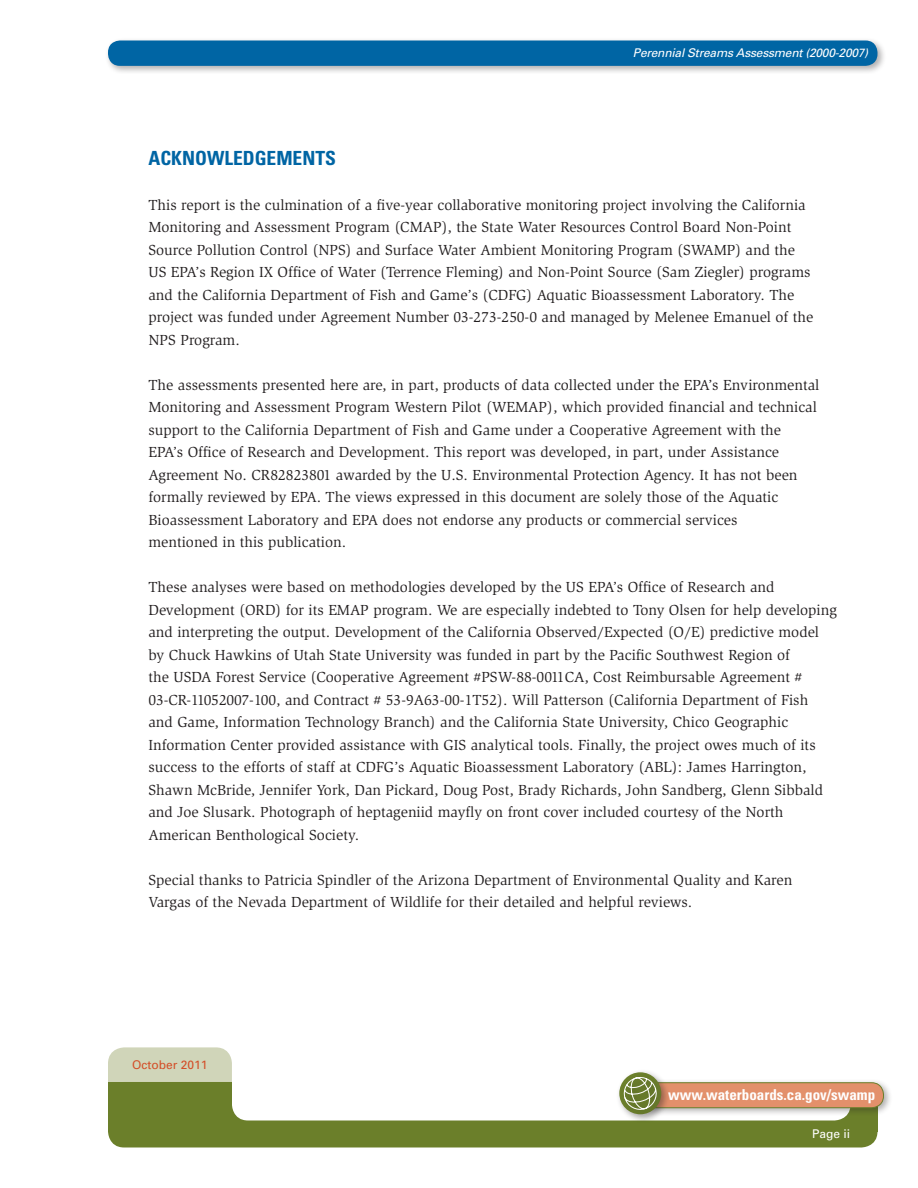
<style>
.page{position:relative;width:918px;height:1188px;background:#fff}
.page>*{position:absolute;margin:0;border:0;box-sizing:border-box;transform-origin:0 0}
.t1{font:700 condensed 19.5px "Univers";color:#0065a4}
.t2{font:15px/22.5px "Slimbach";color:#231f20}
.t3{font:700 condensed 15px "Univers";color:#fff}
.t4{font:italic 12px "Univers";letter-spacing:-.02em;color:#fff}
.t5{font:12px "Univers";color:#d34f29}
.t6{font:12px "Univers";color:#fff}
</style>
<div class="page">
<div style="left:108px;top:1047px;width:124px;height:54px;background:#d0d5b9;border-radius:16px"></div>
<div style="left:105px;top:37px;width:781px;height:37px;background:#231f20;opacity:.35"></div>
<div style="left:108px;top:41px;width:770px;height:25px;background:#0065a4;border-radius:12px"></div>
<div style="left:108px;top:1082px;width:770px;height:65px;background:#6b7f2a;border-radius:16px"></div>
<div style="left:232px;top:1042px;width:618px;height:78px;background:#fff;border-radius:16px"></div>
<div style="left:108px;top:1082px;width:124px;height:41px;background:#6b7f2a"></div>
<div style="left:637px;top:1079px;width:255px;height:38px;background:#231f20;opacity:.35"></div>
<div style="left:641px;top:1083px;width:243px;height:25px;background:#e3906b;border-radius:12px"></div>
<div style="left:640px;top:1082px;width:244px;height:26px;border:1px solid #6b7f2a;border-radius:12px"></div>
<div style="left:616px;top:1069px;width:54px;height:54px;background:#231f20;opacity:.35"></div>
<div style="left:619px;top:1073px;width:49px;height:48px;background:#231f20;opacity:.35"></div>
<svg style="left:624px;top:1076px;width:33px;height:34px"></svg>
<p class="t4" style="left:633px;top:46px;width:237px">Perennial Streams Assessment (2000-2007)</p>
<h2 class="t1" style="left:148px;top:146px;width:189px">ACKNOWLEDGEMENTS</h2>
<p class="t2" style="left:148px;top:194px;width:666px">This report is the culmination of a five-year collaborative monitoring project involving the California Monitoring and Assessment Program (CMAP), the State Water Resources Control Board Non-Point Source Pollution Control (NPS) and Surface Water Ambient Monitoring Program (SWAMP) and the US EPA’s Region IX Office of Water (Terrence Fleming) and Non-Point Source (Sam Ziegler) programs and the California Department of Fish and Game’s (CDFG) Aquatic Bioassessment Laboratory. The project was funded under Agreement Number 03-273-250-0 and managed by Melenee Emanuel of the NPS Program.</p>
<p class="t2" style="left:148px;top:374px;width:672px">The assessments presented here are, in part, products of data collected under the EPA’s Environmental Monitoring and Assessment Program Western Pilot (WEMAP), which provided financial and technical support to the California Department of Fish and Game under a Cooperative Agreement with the EPA’s Office of Research and Development. This report was developed, in part, under Assistance Agreement No. CR82823801 awarded by the U.S. Environmental Protection Agency. It has not been formally reviewed by EPA. The views expressed in this document are solely those of the Aquatic Bioassessment Laboratory and EPA does not endorse any products or commercial services<br>mentioned in this publication.</p>
<p class="t2" style="left:148px;top:576px;width:690px">These analyses were based on methodologies developed by the US EPA’s Office of Research and Development (ORD) for its EMAP program. We are especially indebted to Tony Olsen for help developing and interpreting the output. Development of the California Observed/Expected (O/E) predictive model by Chuck Hawkins of Utah State University was funded in part by the Pacific Southwest Region of<br>the USDA Forest Service (Cooperative Agreement #PSW-88-0011CA, Cost Reimbursable Agreement # 03-CR-11052007-100, and Contract # 53-9A63-00-1T52). Will Patterson (California Department of Fish<br>and Game, Information Technology Branch) and the California State University, Chico Geographic Information Center provided assistance with GIS analytical tools. Finally, the project owes much of its success to the efforts of staff at CDFG’s Aquatic Bioassessment Laboratory (ABL): James Harrington, Shawn McBride, Jennifer York, Dan Pickard, Doug Post, Brady Richards, John Sandberg, Glenn Sibbald and Joe Slusark. Photograph of heptageniid mayfly on front cover included courtesy of the North American Benthological Society.</p>
<p class="t2" style="left:149px;top:869px;width:645px">Special thanks to Patricia Spindler of the Arizona Department of Environmental Quality and Karen<br>Vargas of the Nevada Department of Wildlife for their detailed and helpful reviews.</p>
<p class="t5" style="left:132px;top:1057px;width:77px">October 2011</p>
<p class="t3" style="left:668px;top:1085px;width:208px">www.waterboards.ca.gov/swamp</p>
<p class="t6" style="left:812px;top:1127px;width:40px">Page ii</p>
</div>
